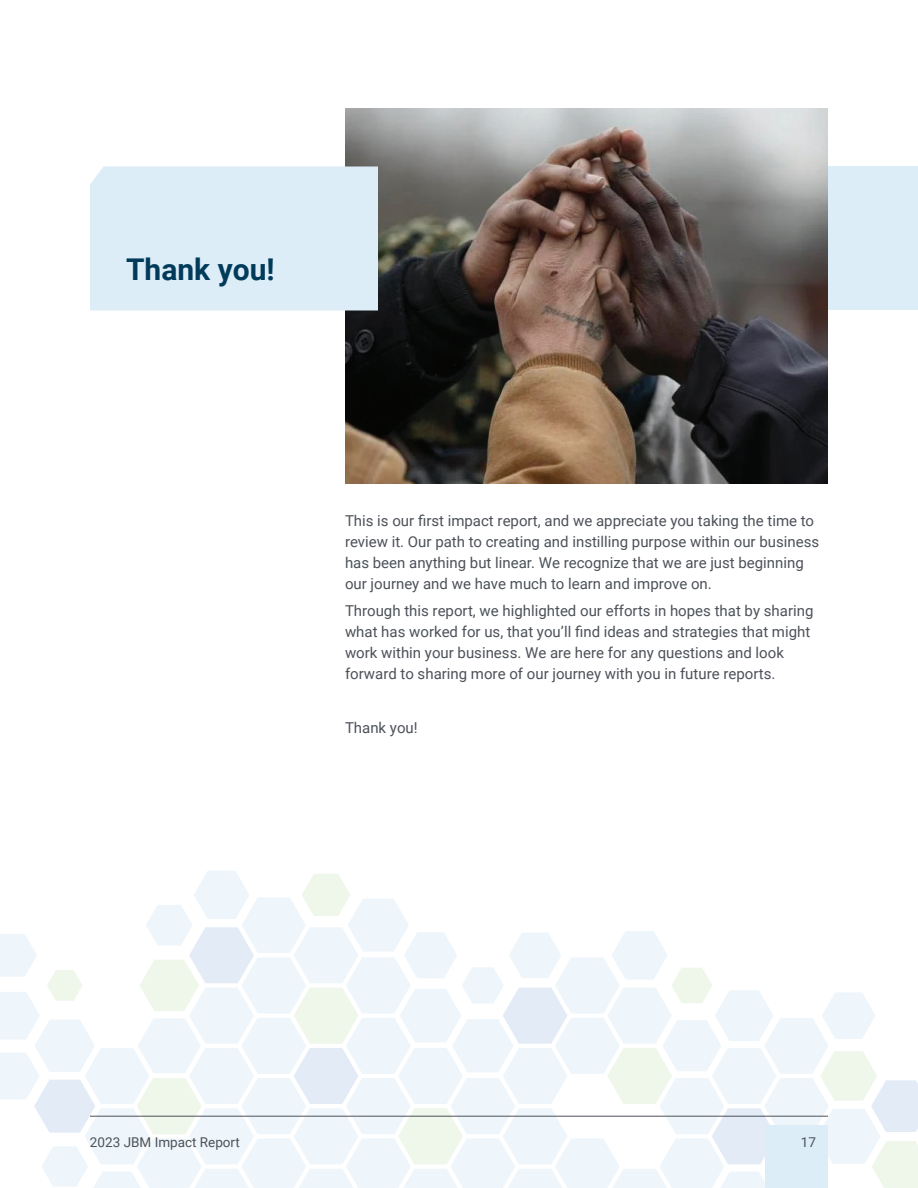
<style>
.page{position:relative;width:918px;height:1188px;background:#fff}
.page>*{position:absolute;margin:0;border:0;box-sizing:border-box;transform-origin:0 0}
.t1{font:700 30px "Roboto";color:#023b5a}
.t2{font:15px/21px "Roboto";color:#4c5159}
.t3{font:13.5px "Roboto";color:#4c5159}
</style>
<div class="page">
<div style="left:345px;top:166px;width:573px;height:144px;background:#ddedf8"></div>
<img style="left:345px;top:108px;width:483px;height:376px">
<svg style="left:0;top:871px;width:918px;height:317px"></svg>
<div style="left:765px;top:1125px;width:63px;height:63px;background:#ddedf8"></div>
<div style="left:90px;top:166px;width:288px;height:144px;background:#ddedf8"></div>
<hr style="left:90px;top:1116px;width:738px;height:1px;background:#4c5159">
<h1 class="t1" style="left:126px;top:249px;width:150px">Thank you!</h1>
<p class="t2" style="left:345px;top:510px;width:476px">This is our first impact report, and we appreciate you taking the time to review it. Our path to creating and instilling purpose within our business has been anything but linear. We recognize that we are just beginning our journey and we have much to learn and improve on.</p>
<p class="t2" style="left:345px;top:600px;width:470px">Through this report, we highlighted our efforts in hopes that by sharing what has worked for us, that you’ll find ideas and strategies that might work within your business. We are here for any questions and look forward to sharing more of our journey with you in future reports.</p>
<p class="t2" style="left:345px;top:717px;width:74px">Thank you!</p>
<p class="t3" style="left:90px;top:1132px;width:151px">2023 JBM Impact Report</p>
<p class="t3" style="left:801px;top:1132px;width:17px">17</p>
</div>
